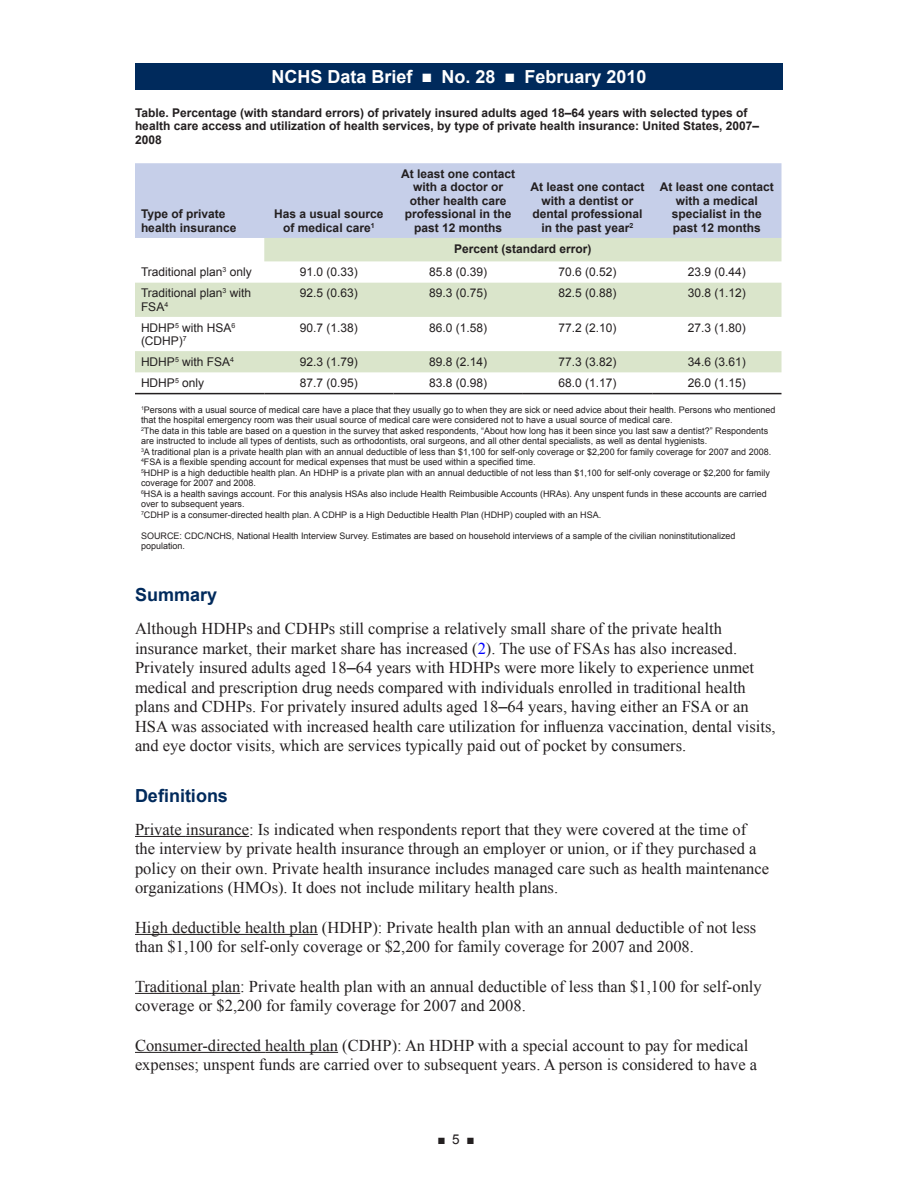
<style>
.page{position:relative;width:918px;height:1188px;background:#fff}
.page>*{position:absolute;margin:0;border:0;box-sizing:border-box;transform-origin:0 0}
.t1{font:700 18px "Arial";color:#fff}
.Heading_2{font:700 18px "Arial";color:#002a5c}
.Definitions{font:16.5px/19.5px "Times New Roman";color:#231f20}
.t2{font:13.5px "Arial";color:#231f20}
.Table__Col_Head_CTR{font:700 12px/13.5px "Arial";color:#231f20;text-align:center}
.Table__Body_CTR{font:12px "Arial";color:#231f20}
.Table__Title{font:700 12px/13.5px "Arial";color:#231f20}
.Table__Body_FL{font:12px/13.5px "Arial";color:#231f20}
.Table__Col_Head_FL{font:700 12px/13.5px "Arial";color:#231f20}
.Table__Footnote{font:9px/10.5px "Arial";color:#231f20}
.Table__Body_FL-2{font:7.05px "Arial";color:#231f20}
.s1{color:#00f}
.s2{font-family:"Arial"}
</style>
<div class="page">
<div style="left:135px;top:63px;width:648px;height:27px;background:#002a5c"></div>
<hr style="left:135px;top:836px;width:51px;height:1px;background:#231f20">
<hr style="left:186px;top:836px;width:63px;height:1px;background:#231f20">
<hr style="left:135px;top:934px;width:37px;height:1px;background:#231f20">
<hr style="left:172px;top:934px;width:146px;height:1px;background:#231f20">
<hr style="left:135px;top:993px;width:77px;height:1px;background:#231f20">
<svg style="left:212px;top:993px;width:28px;height:1px"></svg>
<hr style="left:135px;top:1052px;width:130px;height:1px;background:#231f20">
<hr style="left:265px;top:1052px;width:73px;height:1px;background:#231f20">
<div style="left:135px;top:163px;width:647px;height:75px;background:#c6cfe9"></div>
<svg style="left:135px;top:238px;width:647px;height:134px;fill:#dae5cb"></svg>
<hr style="left:135px;top:393px;width:129px;height:1px;background:#231f20">
<hr style="left:264px;top:393px;width:130px;height:1px;background:#231f20">
<hr style="left:394px;top:393px;width:129px;height:1px;background:#231f20">
<hr style="left:523px;top:393px;width:129px;height:1px;background:#231f20">
<hr style="left:652px;top:393px;width:130px;height:1px;background:#231f20">
<p class="t1" style="left:272px;top:65px;width:376px">NCHS Data Brief ■ No. 28 ■ February 2010</p>
<p class="Table__Title" style="left:135px;top:106px;width:626px">Table. Percentage (with standard errors) of privately insured adults aged 18–64 years with selected types of health care access and utilization of health services, by type of private health insurance: United States, 2007–<br>2008</p>
<p class="Table__Col_Head_FL" style="left:141px;top:208px;width:97px">Type of private health insurance</p>
<p class="Table__Col_Head_CTR" style="left:274px;top:208px;width:111px">Has a usual source of medical care<sup>1</sup></p>
<p class="Table__Col_Head_CTR" style="left:401px;top:167px;width:116px">At least one contact with a doctor or other health care professional in the past 12 months</p>
<p class="Table__Col_Head_CTR" style="left:531px;top:181px;width:116px">At least one contact with a dentist or dental professional in the past year<sup>2</sup></p>
<p class="Table__Col_Head_CTR" style="left:660px;top:181px;width:116px">At least one contact with a medical specialist in the past 12 months</p>
<p class="Table__Col_Head_CTR" style="left:454px;top:242px;width:139px">Percent (standard error)</p>
<p class="Table__Body_FL" style="left:141px;top:265px;width:112px">Traditional plan<sup>3</sup> only</p>
<p class="Table__Body_CTR" style="left:300px;top:264px;width:60px">91.0 (0.33)</p>
<p class="Table__Body_CTR" style="left:429px;top:264px;width:60px">85.8 (0.39)</p>
<p class="Table__Body_CTR" style="left:559px;top:264px;width:60px">70.6 (0.52)</p>
<p class="Table__Body_CTR" style="left:688px;top:264px;width:60px">23.9 (0.44)</p>
<p class="Table__Body_FL" style="left:141px;top:287px;width:112px">Traditional plan<sup>3</sup> with<br>FSA</p>
<p class="Table__Body_CTR" style="left:300px;top:285px;width:60px">92.5 (0.63)</p>
<p class="Table__Body_CTR" style="left:429px;top:285px;width:60px">89.3 (0.75)</p>
<p class="Table__Body_CTR" style="left:559px;top:285px;width:60px">82.5 (0.88)</p>
<p class="Table__Body_CTR" style="left:688px;top:285px;width:60px">30.8 (1.12)</p>
<p class="Table__Body_FL-2" style="left:164px;top:300px;width:5px">4</p>
<p class="Table__Body_FL" style="left:141px;top:321px;width:10px">HDHP</p>
<p class="Table__Body_FL" style="left:175px;top:321px;width:41px"><sup>5</sup> with HSA</p>
<p class="Table__Body_FL-2" style="left:232px;top:321px;width:5px">6</p>
<p class="Table__Body_FL" style="left:141px;top:334px;width:47px">(CDHP)<sup>7</sup></p>
<p class="Table__Body_CTR" style="left:300px;top:320px;width:60px">90.7 (1.38)</p>
<p class="Table__Body_CTR" style="left:429px;top:320px;width:60px">86.0 (1.58)</p>
<p class="Table__Body_CTR" style="left:559px;top:320px;width:60px">77.2 (2.10)</p>
<p class="Table__Body_CTR" style="left:688px;top:320px;width:60px">27.3 (1.80)</p>
<p class="Table__Body_FL" style="left:141px;top:355px;width:10px">HDHP</p>
<p class="Table__Body_FL" style="left:175px;top:355px;width:41px"><sup>5</sup> with FSA</p>
<p class="Table__Body_FL-2" style="left:230px;top:355px;width:5px">4</p>
<p class="Table__Body_CTR" style="left:300px;top:354px;width:60px">92.3 (1.79)</p>
<p class="Table__Body_CTR" style="left:429px;top:354px;width:60px">89.8 (2.14)</p>
<p class="Table__Body_CTR" style="left:559px;top:354px;width:60px">77.3 (3.82)</p>
<p class="Table__Body_CTR" style="left:688px;top:354px;width:60px">34.6 (3.61)</p>
<p class="Table__Body_FL" style="left:141px;top:376px;width:10px">HDHP</p>
<p class="Table__Body_FL" style="left:175px;top:376px;width:31px"><sup>5</sup> only</p>
<p class="Table__Body_CTR" style="left:300px;top:375px;width:60px">87.7 (0.95)</p>
<p class="Table__Body_CTR" style="left:429px;top:375px;width:60px">83.8 (0.98)</p>
<p class="Table__Body_CTR" style="left:559px;top:375px;width:60px">68.0 (1.17)</p>
<p class="Table__Body_CTR" style="left:688px;top:375px;width:60px">26.0 (1.15)</p>
<p class="Table__Footnote" style="left:141px;top:404px;width:636px"><sup>1</sup>Persons with a usual source of medical care have a place that they usually go to when they are sick or need advice about their health. Persons who mentioned that the hospital emergency room was their usual source of medical care were considered not to have a usual source of medical care.</p>
<p class="Table__Footnote" style="left:141px;top:425px;width:629px"><sup>2</sup>The data in this table are based on a question in the survey that asked respondents, “About how long has it been since you last saw a dentist?” Respondents are instructed to include all types of dentists, such as orthodontists, oral surgeons, and all other dental specialists, as well as dental hygienists.</p>
<p class="Table__Footnote" style="left:141px;top:446px;width:632px"><sup>3</sup>A traditional plan is a private health plan with an annual deductible of less than $1,100 for self-only coverage or $2,200 for family coverage for 2007 and 2008.</p>
<p class="Table__Footnote" style="left:141px;top:457px;width:396px"><sup>4</sup>FSA is a flexible spending account for medical expenses that must be used within a specified time.</p>
<p class="Table__Footnote" style="left:141px;top:467px;width:630px"><sup>5</sup>HDHP is a high deductible health plan. An HDHP is a private plan with an annual deductible of not less than $1,100 for self-only coverage or $2,200 for family coverage for 2007 and 2008.</p>
<p class="Table__Footnote" style="left:141px;top:488px;width:627px"><sup>6</sup>HSA is a health savings account. For this analysis HSAs also include Health Reimbusible Accounts (HRAs). Any unspent funds in these accounts are carried over to subsequent years.</p>
<p class="Table__Footnote" style="left:141px;top:509px;width:462px"><sup>7</sup>CDHP is a consumer-directed health plan. A CDHP is a High Deductible Health Plan (HDHP) coupled with an HSA.</p>
<p class="Table__Footnote" style="left:141px;top:530px;width:8px">SOURCE</p>
<p class="Table__Footnote" style="left:180px;top:530px;width:13px">: CDC</p>
<p class="Table__Footnote" style="left:204px;top:530px;width:10px">/NCHS</p>
<p class="Table__Footnote" style="left:232px;top:530px;width:505px">, National Health I nterview Survey. Estimates are based on household interviews of a sample of the civilian noninstitutionalized</p>
<p class="Table__Footnote" style="left:141px;top:541px;width:46px">population.</p>
<p class="Heading_2" style="left:135px;top:583px;width:84px">Summary</p>
<p class="Definitions" style="left:135px;top:619px;width:642px">Although HDHPs and CDHPs still comprise a relatively small share of the private health insurance market, their market share has increased (<span class="s1">2</span>). The use of FSAs has also increased.<br>Privately insured adults aged 18<span class="s2">–</span>64 years with HDHPs were more likely to experience unmet medical and prescription drug needs compared with individuals enrolled in traditional health plans and CDHPs. For privately insured adults aged 18<span class="s2">–</span>64 years, having either an FSA or an HSA was associated with increased health care utilization for influenza vaccination, dental visits, and eye doctor visits, which are services typically paid out of pocket by consumers.</p>
<p class="Heading_2" style="left:135px;top:783px;width:95px">Definitions</p>
<p class="Definitions" style="left:135px;top:819px;width:636px">Private insurance: Is indicated when respondents report that they were covered at the time of the interview by private health insurance through an employer or union, or if they purchased a policy on their own. Private health insurance includes managed care such as health maintenance organizations (HMOs). It does not include military health plans.</p>
<p class="Definitions" style="left:135px;top:917px;width:623px">High deductible health plan (HDHP): Private health plan with an annual deductible of not less than $1,100 for self-only coverage or $2,200 for family coverage for 2007 and 2008.</p>
<p class="Definitions" style="left:135px;top:976px;width:628px">Traditional plan: Private health plan with an annual deductible of less than $1,100 for self-only coverage or $2,200 for family coverage for 2007 and 2008.</p>
<p class="Definitions" style="left:135px;top:1035px;width:624px">Consumer-directed health plan (CDHP): An HDHP with a special account to pay for medical expenses; unspent funds are carried over to subsequent years. A person is considered to have a</p>
<p class="t2" style="left:437px;top:1130px;width:39px">■ 5 ■</p>
</div>
